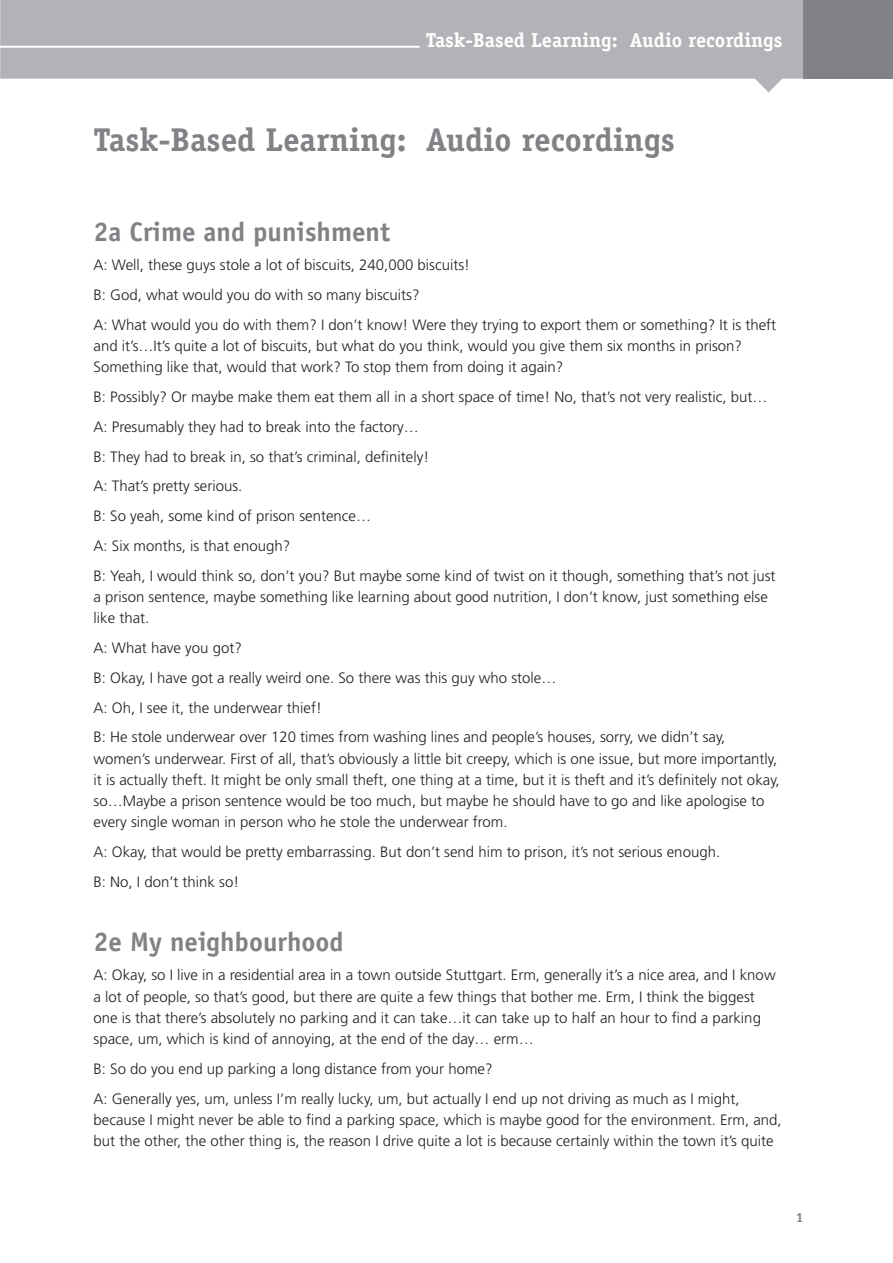
<style>
.page{position:relative;width:893px;height:1263px;background:#fff}
.page>*{position:absolute;margin:0;border:0;box-sizing:border-box;transform-origin:0 0}
.t1{font:700 33px "Officina Serif Std";color:#808285}
.t2{font:700 27px "Officina Sans Std";color:#808285}
.t3{font:700 20.25px "Officina Serif Std";color:#fff}
.t4{font:300 15px/29.7px "Frutiger LT Std";color:#231f20}
.t5{font:700 13.5px "Officina Sans Std";color:#808285}
</style>
<div class="page">
<div style="left:0;top:0;width:804px;height:79px;background:#b2b3b7"></div>
<hr style="left:0;top:46px;width:420px;height:2px;background:#fff">
<svg style="left:755px;top:65px;width:27px;height:27px"></svg>
<div style="left:804px;top:0;width:89px;height:79px;background:#808285"></div>
<h3 class="t3" style="left:426px;top:27px;width:358px">Task-Based Learning: Audio recordings</h3>
<h1 class="t1" style="left:94px;top:119px;width:583px">Task-Based Learning: Audio recordings</h1>
<h2 class="t2" style="left:94px;top:214px;width:298px">2a Crime and punishment</h2>
<p class="t4" style="left:94px;top:250px;width:684px">A: Well, these guys stole a lot of biscuits, 240,000 biscuits!<br>B: God, what would you do with so many biscuits?<br>A: What would you do with them? I don’t know! Were they trying to export them or something? It is theft</p>
<p class="t4" style="left:94px;top:335px;width:650px;line-height:21.3px">and it’s…It’s quite a lot of biscuits, but what do you think, would you give them six months in prison?<br>Something like that, would that work? To stop them from doing it again?</p>
<p class="t4" style="left:94px;top:382px;width:683px">B: Possibly? Or maybe make them eat them all in a short space of time! No, that’s not very realistic, but… A: Presumably they had to break into the factory…<br>B: They had to break in, so that’s criminal, definitely!<br>A: That’s pretty serious.<br>B: So yeah, some kind of prison sentence…<br>A: Six months, is that enough?<br>B: Yeah, I would think so, don’t you? But maybe some kind of twist on it though, something that’s not just</p>
<p class="t4" style="left:94px;top:586px;width:676px;line-height:21.3px">a prison sentence, maybe something like learning about good nutrition, I don’t know, just something else like that.</p>
<p class="t4" style="left:94px;top:633px;width:633px">A: What have you got?<br>B: Okay, I have got a really weird one. So there was this guy who stole…<br>A: Oh, I see it, the underwear thief!<br>B: He stole underwear over 120 times from washing lines and people’s houses, sorry, we didn’t say,</p>
<p class="t4" style="left:94px;top:748px;width:688px;line-height:21.3px">women’s underwear. First of all, that’s obviously a little bit creepy, which is one issue, but more importantly, it is actually theft. It might be only small theft, one thing at a time, but it is theft and it’s definitely not okay, so…Maybe a prison sentence would be too much, but maybe he should have to go and like apologise to every single woman in person who he stole the underwear from.</p>
<p class="t4" style="left:94px;top:837px;width:628px">A: Okay, that would be pretty embarrassing. But don’t send him to prison, it’s not serious enough.<br>B: No, I don’t think so!</p>
<h2 class="t2" style="left:94px;top:925px;width:252px">2e My neighbourhood</h2>
<p class="t4" style="left:94px;top:965px;width:684px;line-height:21.3px">A: Okay, so I live in a residential area in a town outside Stuttgart. Erm, generally it’s a nice area, and I know a lot of people, so that’s good, but there are quite a few things that bother me. Erm, I think the biggest one is that there’s absolutely no parking and it can take…it can take up to half an hour to find a parking space, um, which is kind of annoying, at the end of the day… erm…</p>
<p class="t4" style="left:94px;top:1054px;width:647px">B: So do you end up parking a long distance from your home?<br>A: Generally yes, um, unless I’m really lucky, um, but actually I end up not driving as much as I might,</p>
<p class="t4" style="left:94px;top:1109px;width:690px;line-height:21.3px">because I might never be able to find a parking space, which is maybe good for the environment. Erm, and, but the other, the other thing is, the reason I drive quite a lot is because certainly within the town it’s quite</p>
<p class="t5" style="left:796px;top:1209px;width:9px">1</p>
</div>
